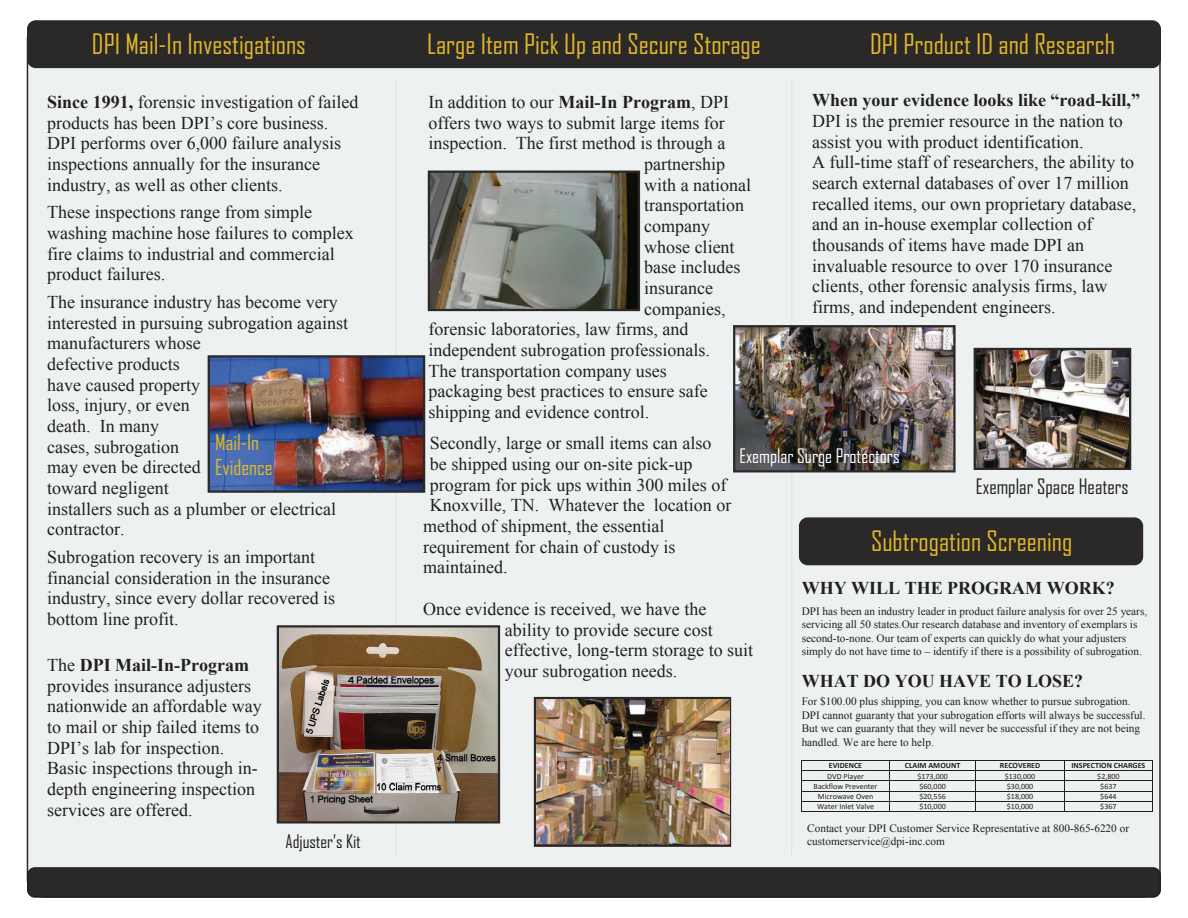
<style>
.page{position:relative;width:1188px;height:918px;background:#fff}
.page>*{position:absolute;margin:0;border:0;box-sizing:border-box;transform-origin:0 0}
.t1{font:27px "Agency FB";color:#e2b728}
.t2{font:21px/24.9px "Agency FB";color:#e2b728}
.t3{font:20.4px "Agency FB";color:#231f20}
.t4{font:19.2px "Agency FB";color:#fff}
.t5{font:18px/20.7px "Times New Roman";color:#231f20}
.t6{font:700 18px "Times New Roman";color:#231f20}
.t7{font:18px "Agency FB";color:#231f20}
.t8{font:11.25px/13.5px "Times New Roman";color:#231f20}
.t9{font:8.1px "Calibri";color:#231f20}
.t10{font:700 8.1px "Calibri";color:#231f20}
.s1{font-weight:700}
</style>
<div class="page">
<div style="left:26px;top:69px;width:1135px;height:797px;background:#edf1f1"></div>
<div style="left:26px;top:20px;width:1135px;height:49px;background:#2b2828"></div>
<div style="left:26px;top:866px;width:1135px;height:32px;background:#2b2828"></div>
<svg style="left:396px;top:81px;width:1px;height:775px"></svg>
<img style="left:736px;top:328px;width:56px;height:141px">
<div style="left:733px;top:325px;width:223px;height:147px;border:2px solid #2b2828"></div>
<img style="left:280px;top:628px;width:217px;height:193px">
<div style="left:277px;top:625px;width:223px;height:199px;border:2px solid #2b2828"></div>
<img style="left:211px;top:358px;width:211px;height:132px">
<div style="left:208px;top:355px;width:217px;height:138px;border:2px solid #2b2828"></div>
<img style="left:431px;top:174px;width:206px;height:134px">
<div style="left:428px;top:171px;width:212px;height:140px;border:2px solid #2b2828"></div>
<div style="left:534px;top:697px;width:197px;height:150px;border:2px solid #2b2828"></div>
<img style="left:536px;top:699px;width:193px;height:145px">
<hr style="left:802px;top:760px;width:351px;height:1px;background:#231f20">
<hr style="left:802px;top:771px;width:351px;height:1px;background:#231f20">
<hr style="left:802px;top:781px;width:351px;height:1px;background:#231f20">
<hr style="left:802px;top:791px;width:351px;height:1px;background:#231f20">
<hr style="left:802px;top:801px;width:351px;height:1px;background:#231f20">
<svg style="left:792px;top:81px;width:352px;height:775px;background:#cccdcc"></svg>
<hr style="left:1064px;top:811px;width:88px;height:1px;background:#231f20">
<svg style="left:1152px;top:761px;width:1px;height:51px"></svg>
<h1 class="t1" style="left:92px;top:28px;width:216px">DPI Mail-In Investigations</h1>
<h1 class="t1" style="left:427px;top:28px;width:335px">Large Item Pick Up and Secure Storage</h1>
<h1 class="t1" style="left:870px;top:28px;width:246px">DPI Product ID and Research</h1>
<p class="t5" style="left:47px;top:91px;width:313px"><span class="s1">Since 1991,</span> forensic investigation of failed products has been DPI’s core business.<br>DPI performs over 6,000 failure analysis inspections annually for the insurance industry, as well as other clients.</p>
<p class="t5" style="left:47px;top:202px;width:308px">These inspections range from simple washing machine hose failures to complex fire claims to industrial and commercial product failures.</p>
<p class="t5" style="left:47px;top:291px;width:303px">The insurance industry has become very interested in pursuing subrogation against manufacturers whose<br>defective products<br>have caused property<br>loss, injury, or even<br>death. In many<br>cases, subrogation<br>may even be directed<br>toward negligent<br>installers such as a plumber or electrical contractor.</p>
<p class="t5" style="left:47px;top:546px;width:289px">Subrogation recovery is an important financial consideration in the insurance industry, since every dollar recovered is bottom line profit.</p>
<p class="t2" style="left:215px;top:430px;width:59px">Mail-In<br>Evidence</p>
<p class="t5" style="left:47px;top:654px;width:216px">The <span class="s1">DPI Mail-In-Program </span>provides insurance adjusters nationwide an affordable way to mail or ship failed items to<br>DPI’s lab for inspection.<br>Basic inspections through in&shy;depth engineering inspection services are offered.</p>
<p class="t7" style="left:286px;top:830px;width:77px">Adjuster’s Kit</p>
<p class="t5" style="left:428px;top:91px;width:302px">In addition to our <span class="s1">Mail-In Program</span>, DPI</p>
<p class="t5" style="left:428px;top:112px;width:298px">offers two ways to submit large items for</p>
<p class="t5" style="left:428px;top:133px;width:298px">inspection. The first method is through a</p>
<p class="t5" style="left:644px;top:153px;width:82px">partnership</p>
<p class="t5" style="left:644px;top:174px;width:109px">with a national</p>
<p class="t5" style="left:644px;top:195px;width:101px">transportation</p>
<p class="t5" style="left:644px;top:215px;width:67px">company</p>
<p class="t5" style="left:644px;top:236px;width:92px">whose client</p>
<p class="t5" style="left:644px;top:257px;width:98px">base includes</p>
<p class="t5" style="left:644px;top:277px;width:70px">insurance</p>
<p class="t5" style="left:644px;top:298px;width:83px">companies,</p>
<p class="t5" style="left:428px;top:319px;width:261px">forensic laboratories, law firms, and</p>
<p class="t5" style="left:428px;top:339px;width:283px">independent subrogation professionals.</p>
<p class="t5" style="left:428px;top:360px;width:240px">The transportation company uses</p>
<p class="t5" style="left:428px;top:381px;width:281px">packaging best practices to ensure safe</p>
<p class="t5" style="left:428px;top:401px;width:222px">shipping and evidence control.</p>
<p class="t6" style="left:812px;top:88px;width:330px">When your evidence looks like “road-kill,”</p>
<p class="t5" style="left:812px;top:110px;width:326px">DPI is the premier resource in the nation to assist you with product identification.<br>A full-time staff of researchers, the ability to search external databases of over 17 million recalled items, our own proprietary database, and an in-house exemplar collection of thousands of items have made DPI an invaluable resource to over 170 insurance clients, other forensic analysis firms, law firms, and independent engineers.</p>
<p class="t5" style="left:430px;top:433px;width:283px">Secondly, large or small items can also</p>
<p class="t5" style="left:430px;top:453px;width:264px">be shipped using our on-site pick-up</p>
<p class="t5" style="left:430px;top:474px;width:298px">program for pick ups within 300 miles of</p>
<p class="t5" style="left:430px;top:495px;width:303px">Knoxville, TN. Whatever the location or</p>
<p class="t5" style="left:423px;top:515px;width:243px">method of shipment, the essential</p>
<p class="t5" style="left:423px;top:536px;width:254px">requirement for chain of custody is</p>
<p class="t5" style="left:423px;top:557px;width:86px">maintained.</p>
<p class="t5" style="left:505px;top:598px;width:250px;text-indent:-82px">Once evidence is received, we have the ability to provide secure cost effective, long-term storage to suit your subrogation needs.</p>
<p class="t4" style="left:739px;top:444px;width:162px">Exemplar Surge Protectors</p>
<p class="t3" style="left:976px;top:475px;width:154px">Exemplar Space Heaters</p>
<h1 class="t1" style="left:871px;top:525px;width:203px">Subtrogation Screening</h1>
<p class="t6" style="left:802px;top:576px;width:315px">WHY WILL THE PROGRAM WORK?</p>
<p class="t8" style="left:802px;top:604px;width:347px">DPI has been an industry leader in product failure analysis for over 25 years, servicing all 50 states.Our research database and inventory of exemplars is second-to-none. Our team of experts can quickly do what your adjusters simply do not have time to – identify if there is a possibility of subrogation.</p>
<p class="t6" style="left:802px;top:669px;width:283px">WHAT DO YOU HAVE TO LOSE?</p>
<p class="t8" style="left:802px;top:695px;width:345px">For $100.00 plus shipping, you can know whether to pursue subrogation.<br>DPI cannot guaranty that your subrogation efforts will always be successful.<br>But we can guaranty that they will never be successful if they are not being handled. We are here to help.</p>
<p class="t10" style="left:829px;top:761px;width:35px">EVIDENCE</p>
<p class="t10" style="left:905px;top:761px;width:57px">CLAIM AMOUNT</p>
<p class="t10" style="left:1000px;top:761px;width:42px">RECOVERED</p>
<p class="t10" style="left:1071px;top:761px;width:76px">INSPECTION CHARGES</p>
<p class="t9" style="left:827px;top:771px;width:38px">DVD Player</p>
<p class="t9" style="left:917px;top:771px;width:32px">$173,000</p>
<p class="t9" style="left:1005px;top:771px;width:32px">$130,000</p>
<p class="t9" style="left:1097px;top:771px;width:24px">$2,800</p>
<p class="t9" style="left:814px;top:781px;width:65px">Backflow Preventer</p>
<p class="t9" style="left:919px;top:781px;width:28px">$60,000</p>
<p class="t9" style="left:1007px;top:781px;width:28px">$30,000</p>
<p class="t9" style="left:1100px;top:781px;width:18px">$637</p>
<p class="t9" style="left:818px;top:791px;width:57px">Microwave Oven</p>
<p class="t9" style="left:919px;top:791px;width:28px">$20,556</p>
<p class="t9" style="left:1007px;top:791px;width:28px">$18,000</p>
<p class="t9" style="left:1100px;top:791px;width:18px">$644</p>
<p class="t9" style="left:817px;top:802px;width:58px">Water Inlet Valve</p>
<p class="t9" style="left:919px;top:802px;width:28px">$10,000</p>
<p class="t9" style="left:1007px;top:802px;width:28px">$10,000</p>
<p class="t9" style="left:1100px;top:802px;width:18px">$367</p>
<p class="t8" style="left:807px;top:821px;width:323px">Contact your DPI Customer Service Representative at 800-865-6220 or customerservice@dpi-inc.com</p>
</div>
